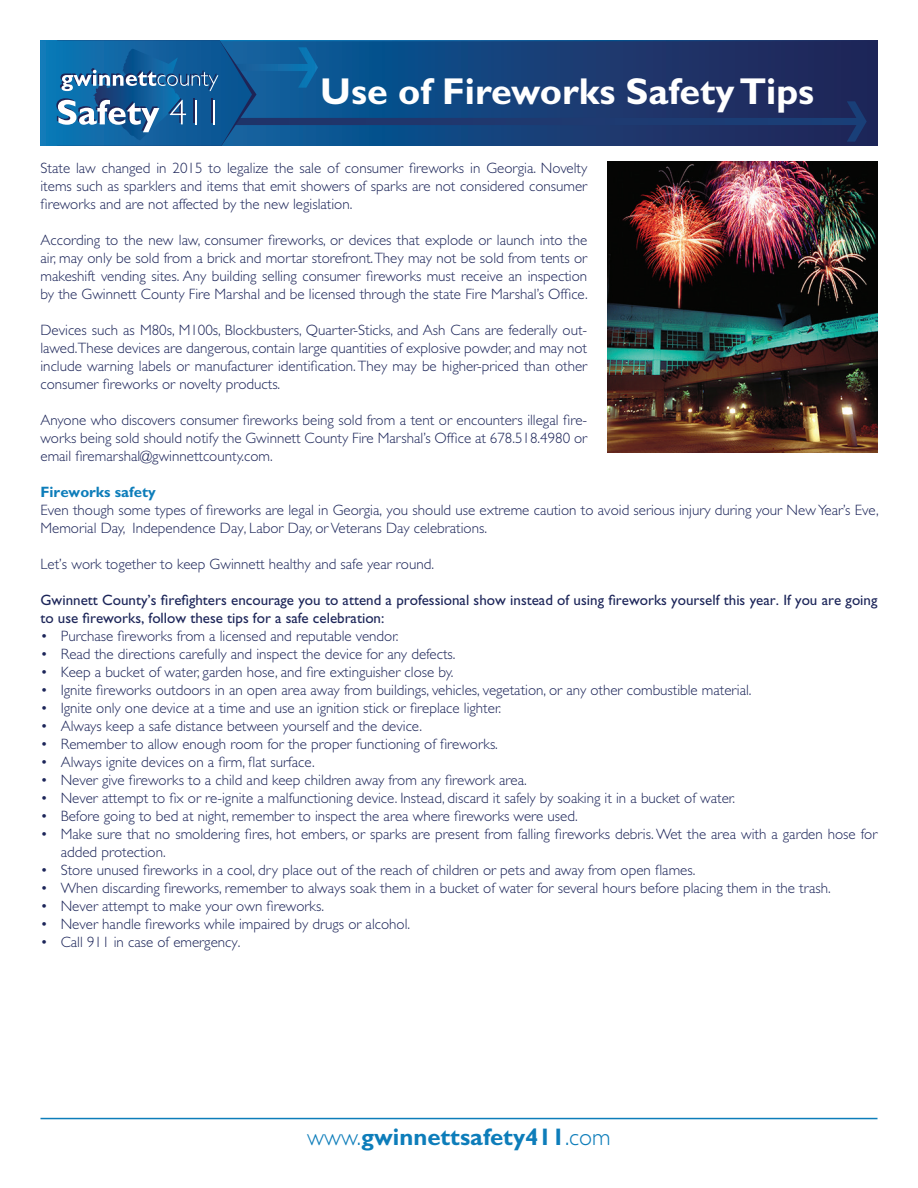
<style>
.page{position:relative;width:918px;height:1188px;background:#fff}
.page>*{position:absolute;margin:0;border:0;box-sizing:border-box;transform-origin:0 0}
.t1{font:700 37.5px "Gill Sans";color:#fff}
.t2{font:700 24px "Gill Sans";color:#0d7dba}
.t3{font:300 15px/18px "Gill Sans";color:#1c2559;text-align:justify}
.t4{font:15px/18px "Gill Sans";color:#1c2559}
.t5{font:700 15px "Gill Sans";color:#0d7dba}
.s1{font-weight:300}
</style>
<div class="page">
<svg style="left:40px;top:40px;width:827px;height:106px;background:#1a4b83"></svg>
<hr style="left:195px;top:100px;width:2px;height:24px;background:#fff">
<hr style="left:213px;top:100px;width:2px;height:24px;background:#fff">
<hr style="left:40px;top:1118px;width:838px;height:1px;background:#0d7dba">
<img style="left:608px;top:162px;width:270px;height:290px">
<h1 class="t1" style="left:320px;top:69px;width:496px">Use of Fireworks Safety Tips</h1>
<p class="t3" style="left:40px;top:159px;width:548px">State law changed in 2015 to legalize the sale of consumer fireworks in Georgia. Novelty items such as sparklers and items that emit showers of sparks are not considered consumer fireworks and are not affected by the new legislation.</p>
<p class="t3" style="left:40px;top:231px;width:549px">According to the new law, consumer fireworks, or devices that explode or launch into the air, may only be sold from a brick and mortar storefront. They may not be sold from tents or makeshift vending sites. Any building selling consumer fireworks must receive an inspection by the Gwinnett County Fire Marshal and be licensed through the state Fire Marshal’s Office.</p>
<p class="t3" style="left:40px;top:321px;width:548px">Devices such as M80s, M100s, Blockbusters, Quarter-Sticks, and Ash Cans are federally out&shy;lawed.These devices are dangerous, contain large quantities of explosive powder, and may not include warning labels or manufacturer identification. They may be higher-priced than other consumer fireworks or novelty products.</p>
<p class="t3" style="left:40px;top:411px;width:548px">Anyone who discovers consumer fireworks being sold from a tent or encounters illegal fire&shy;works being sold should notify the Gwinnett County Fire Marshal’s Office at 678.518.4980 or email firemarshal@gwinnettcounty.com.</p>
<p class="t5" style="left:40px;top:483px;width:117px">Fireworks safety</p>
<p class="t3" style="left:40px;top:501px;width:840px">Even though some types of fireworks are legal in Georgia, you should use extreme caution to avoid serious injury during your New Year’s Eve,<br>Memorial Day, Independence Day, Labor Day, or Veterans Day celebrations.</p>
<p class="t3" style="left:40px;top:555px;width:395px">Let’s work together to keep Gwinnett healthy and safe year round.</p>
<p class="t4" style="left:40px;top:591px;width:838px">Gwinnett County’s firefighters encourage you to attend a professional show instead of using fireworks yourself this year. If you are going to use fireworks, follow these tips for a safe celebration:</p>
<p class="t3" style="left:40px;top:627px;width:360px">• Purchase fireworks from a licensed and reputable vendor.</p>
<p class="t3" style="left:40px;top:645px;width:416px">• Read the directions carefully and inspect the device for any defects.</p>
<p class="t3" style="left:40px;top:663px;width:414px">• Keep a bucket of water, garden hose, and fire extinguisher close by.</p>
<p class="t3" style="left:40px;top:681px;width:713px">• Ignite fireworks outdoors in an open area away from buildings, vehicles, vegetation, or any other combustible material.</p>
<p class="t3" style="left:40px;top:699px;width:462px">• Ignite only one device at a time and use an ignition stick or fireplace lighter.</p>
<p class="t3" style="left:40px;top:717px;width:383px">• Always keep a safe distance between yourself and the device.</p>
<p class="t3" style="left:40px;top:735px;width:459px">• Remember to allow enough room for the proper functioning of fireworks.</p>
<p class="t3" style="left:40px;top:753px;width:276px">• Always ignite devices on a firm, flat surface.</p>
<p class="t3" style="left:40px;top:771px;width:488px">• Never give fireworks to a child and keep children away from any firework area.</p>
<p class="t3" style="left:40px;top:789px;width:696px">• Never attempt to fix or re-ignite a malfunctioning device. Instead, discard it safely by soaking it in a bucket of water.</p>
<p class="t3" style="left:40px;top:807px;width:539px">• Before going to bed at night, remember to inspect the area where fireworks were used.</p>
<p class="t3" style="left:61px;top:825px;width:818px;text-indent:-20px">• Make sure that no smoldering fires, hot embers, or sparks are present from falling fireworks debris. Wet the area with a garden hose for added protection.</p>
<p class="t3" style="left:40px;top:861px;width:656px">• Store unused fireworks in a cool, dry place out of the reach of children or pets and away from open flames.</p>
<p class="t3" style="left:40px;top:879px;width:792px">• When discarding fireworks, remember to always soak them in a bucket of water for several hours before placing them in the trash.</p>
<p class="t3" style="left:40px;top:897px;width:285px">• Never attempt to make your own fireworks.</p>
<p class="t3" style="left:40px;top:915px;width:371px">• Never handle fireworks while impaired by drugs or alcohol.</p>
<p class="t3" style="left:40px;top:933px;width:201px">• Call 911 in case of emergency.</p>
<h2 class="t2" style="left:307px;top:1123px;width:305px"><span class="s1">www.</span>gwinnettsafety411<span class="s1">.com</span></h2>
</div>
